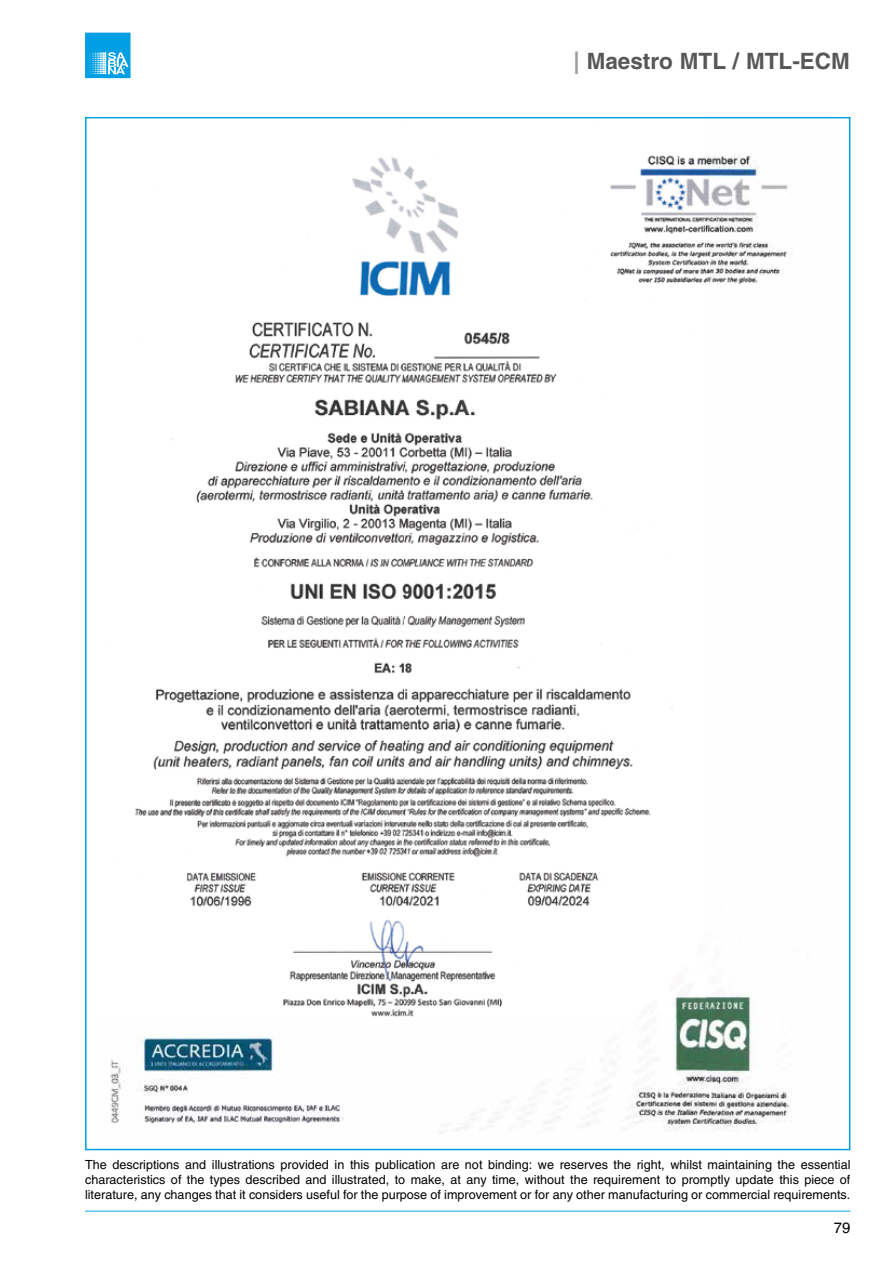
<style>
.page{position:relative;width:893px;height:1263px;background:#fff}
.page>*{position:absolute;margin:0;border:0;box-sizing:border-box;transform-origin:0 0}
.t1{font:700 22.5px "Helvetica LT Std";color:#575756}
.t2{font:15px "Helvetica LT Std";color:#000}
.t3{font:12.6px/15px "Helvetica LT Std";color:#000;text-align:justify}
.s1{color:#9d9d9c}
</style>
<div class="page">
<svg style="left:85px;top:33px;width:46px;height:45px;background:#30b1e8"></svg>
<hr style="left:85px;top:1210px;width:765px;height:2px;background:#5fc4e1">
<img style="left:110px;top:154px;width:683px;height:979px">
<h1 class="t1" style="left:573px;top:48px;width:278px"><span class="s1">|</span> Maestro MTL / MTL-ECM</h1>
<p class="t3" style="left:85px;top:1157px;width:767px">The descriptions and illustrations provided in this publication are not binding: we reserves the right, whilst maintaining the essential characteristics of the types described and illustrated, to make, at any time, without the requirement to promptly update this piece of literature, any changes that it considers useful for the purpose of improvement or for any other manufacturing or commercial requirements.</p>
<p class="t2" style="left:834px;top:1219px;width:18px">79</p>
</div>
